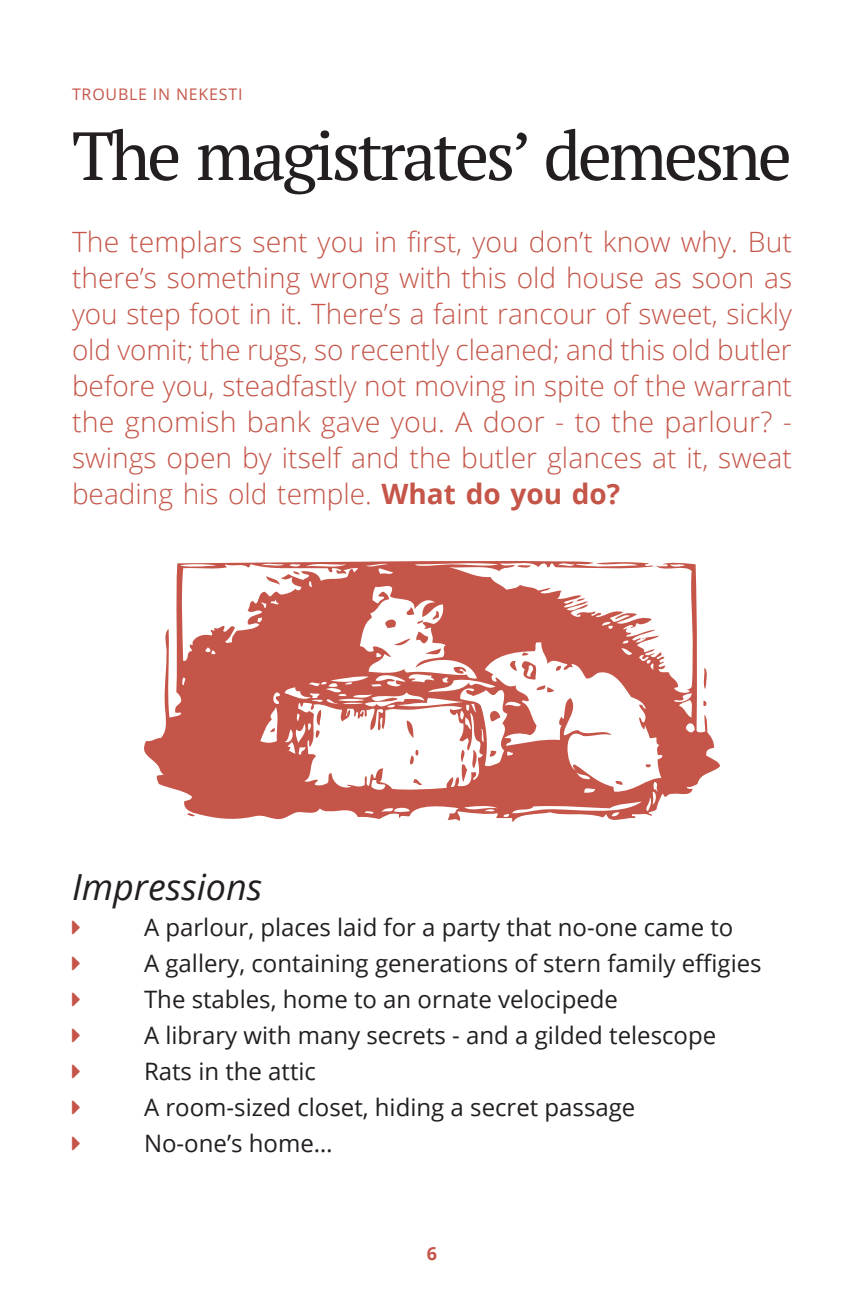
<style>
.page{position:relative;width:864px;height:1296px;background:#fff}
.page>*{position:absolute;margin:0;border:0;box-sizing:border-box;transform-origin:0 0}
.t1{font:68px "PT Serif";letter-spacing:-.05em;color:#231f20}
.t2{font:italic 36px "Open Sans";color:#231f20}
.t3{font:300 28px/36px "Open Sans";color:#c55548;text-align:justify}
.t4{font:24px/36px "Open Sans";color:#231f20}
.t5{font:700 18px "Open Sans";color:#c55548}
.t6{font:16px "Open Sans";letter-spacing:.05em;color:#c55548}
.s1{font-weight:700}
</style>
<div class="page">
<svg style="left:144px;top:561px;width:576px;height:261px;fill:#c55548"></svg>
<svg style="left:407px;top:720px;width:7px;height:18px"></svg>
<p class="t6" style="left:72px;top:83px;width:172px">Trouble in N ekesti</p>
<h1 class="t1" style="left:72px;top:112px;width:721px">The magistrates’ demesne</h1>
<p class="t3" style="left:72px;top:223px;width:722px">The templars sent you in first, you don’t know why. But there’s something wrong with this old house as soon as you step foot in it. There’s a faint rancour of sweet, sickly old vomit; the rugs, so recently cleaned; and this old butler before you, steadfastly not moving in spite of the warrant the gnomish bank gave you. A door - to the parlour? - swings open by itself and the butler glances at it, sweat beading his old temple. <span class="s1">What do you do?</span></p>
<p class="t2" style="left:72px;top:862px;width:192px">Impressions</p>
<p class="t4" style="left:144px;top:909px;width:619px">A parlour, places laid for a party that no-one came to<br>A gallery, containing generations of stern family effigies The stables, home to an ornate velocipede<br>A library with many secrets - and a gilded telescope Rats in the attic<br>A room-sized closet, hiding a secret passage<br>No-one’s home…</p>
<p class="t5" style="left:427px;top:1241px;width:12px">6</p>
</div>
